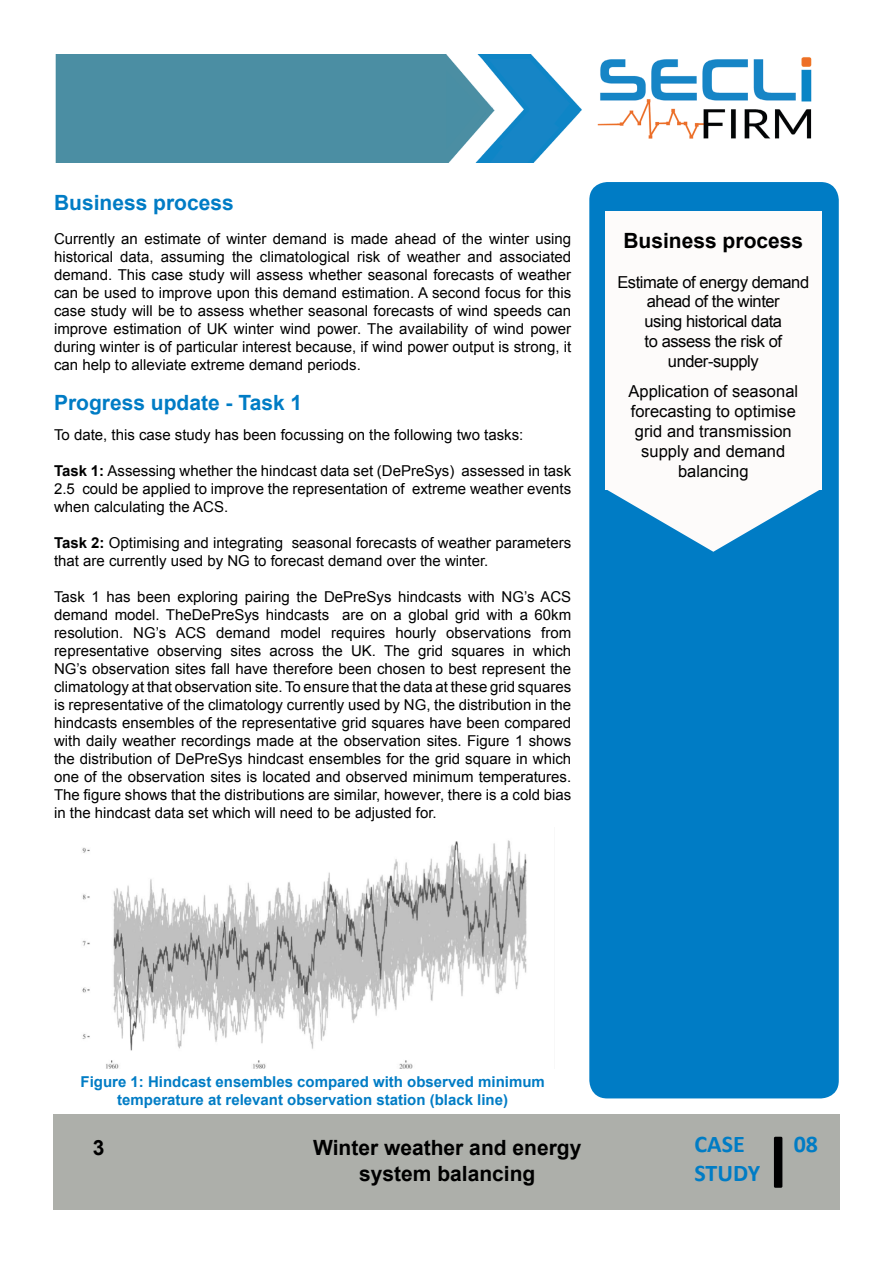
<style>
.page{position:relative;width:893px;height:1263px;background:#fff}
.page>*{position:absolute;margin:0;border:0;box-sizing:border-box;transform-origin:0 0}
.t1{font:700 24px "Calibri";color:#007cc5}
.t2{font:700 21px/25.2px "Arial";color:#000;text-align:center}
.t3{font:700 21px "Arial";color:#007cc5}
.t4{font:16.5px/19.8px "Arial";letter-spacing:-.025em;color:#000;text-align:center}
.t5{font:16.5px/19.8px "Arial";color:#000;text-align:center}
.t6{font:15px/18px "Arial";color:#000;text-align:justify}
.t7{font:700 15px/18px "Arial";color:#007cc5;text-align:center}
.s1{font-weight:700}
</style>
<div class="page">
<div style="left:589px;top:182px;width:250px;height:916px;background:#007cc5;border-radius:18px"></div>
<div style="left:53px;top:1114px;width:787px;height:95px;background:#adafaa"></div>
<div style="left:774px;top:1137px;width:8px;height:51px;background:#000001;border-radius:2px"></div>
<img style="left:55px;top:54px;width:757px;height:109px">
<div style="left:605px;top:211px;width:217px;height:278px;background:#fdfbfa"></div>
<svg style="left:605px;top:489px;width:217px;height:63px"></svg>
<img style="left:82px;top:840px;width:445px;height:229px">
<h2 class="t3" style="left:54px;top:188px;width:181px">Business process</h2>
<p class="t6" style="left:54px;top:230px;width:519px">Currently an estimate of winter demand is made ahead of the winter using historical data, assuming the climatological risk of weather and associated demand. This case study will assess whether seasonal forecasts of weather can be used to improve upon this demand estimation. A second focus for this case study will be to assess whether seasonal forecasts of wind speeds can improve estimation of UK winter wind power. The availability of wind power during winter is of particular interest because, if wind power output is strong, it can help to alleviate extreme demand periods.</p>
<h2 class="t3" style="left:54px;top:388px;width:250px">Progress update - Task 1</h2>
<p class="t6" style="left:54px;top:426px;width:471px">To date, this case study has been focussing on the following two tasks:</p>
<p class="t6" style="left:54px;top:462px;width:519px"><span class="s1">Task 1:</span> Assessing whether the hindcast data set (DePreSys) assessed in task 2.5 could be applied to improve the representation of extreme weather events when calculating the ACS.</p>
<p class="t6" style="left:54px;top:534px;width:519px"><span class="s1">Task 2:</span> Optimising and integrating seasonal forecasts of weather parameters that are currently used by NG to forecast demand over the winter.</p>
<p class="t6" style="left:54px;top:588px;width:519px">Task 1 has been exploring pairing the DePreSys hindcasts with NG’s ACS demand model. TheDePreSys hindcasts are on a global grid with a 60km resolution. NG’s ACS demand model requires hourly observations from representative observing sites across the UK. The grid squares in which NG’s observation sites fall have therefore been chosen to best represent the climatology at that observation site. To ensure that the data at these grid squares is representative of the climatology currently used by NG, the distribution in the hindcasts ensembles of the representative grid squares have been compared with daily weather recordings made at the observation sites. Figure 1 shows the distribution of DePreSys hindcast ensembles for the grid square in which one of the observation sites is located and observed minimum temperatures.<br>The figure shows that the distributions are similar, however, there is a cold bias in the hindcast data set which will need to be adjusted for.</p>
<h2 class="t2" style="left:623px;top:229px;width:181px">Business process</h2>
<p class="t4" style="left:617px;top:272px;width:193px">Estimate of energy demand ahead of the winter<br>using historical data<br>to assess the risk of under-supply</p>
<p class="t5" style="left:628px;top:382px;width:171px">Application of seasonal forecasting to optimise grid and transmission supply and demand balancing</p>
<p class="t7" style="left:80px;top:1074px;width:466px">Figure 1: Hindcast ensembles compared with observed minimum temperature at relevant observation station (black line)</p>
<h2 class="t2" style="left:93px;top:1136px;width:13px">3</h2>
<h2 class="t2" style="left:313px;top:1136px;width:270px">Winter weather and energy system balancing</h2>
<h1 class="t1" style="left:694px;top:1129px;width:52px">CASE</h1>
<h1 class="t1" style="left:794px;top:1129px;width:26px">08</h1>
<h1 class="t1" style="left:694px;top:1158px;width:67px">STUDY</h1>
</div>
